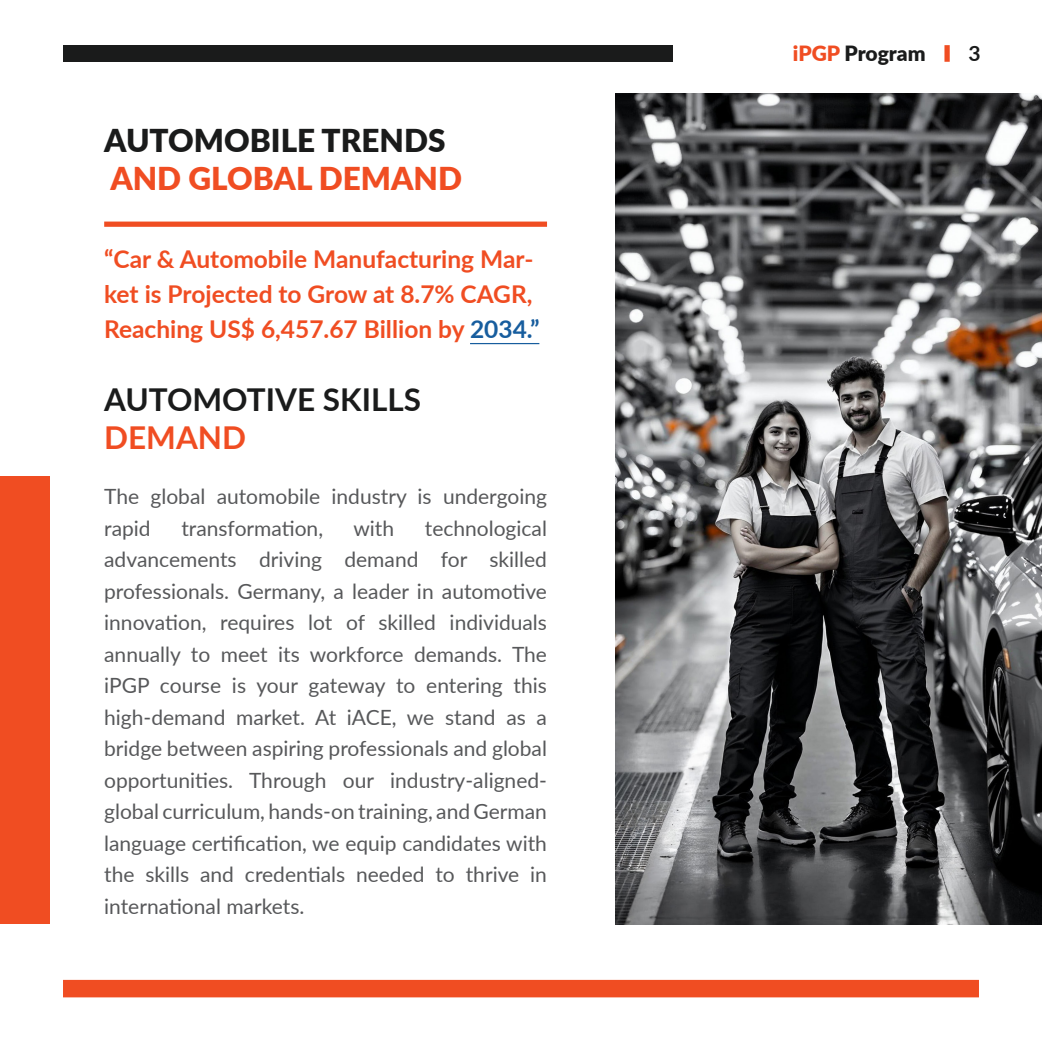
<style>
.page{position:relative;width:1042px;height:1042px;background:#fff}
.page>*{position:absolute;margin:0;border:0;box-sizing:border-box;transform-origin:0 0}
.Subtitle_2{font:700 31.5px/37.8px "Lato";color:#1a1b1b}
.Subtitle{font:900 31.5px "Lato";color:#1a1b1b}
.Subtitle-2{font:900 31.5px "Lato";color:#f04d22}
.Text_Bold{font:700 24.5px/35px "Lato";color:#f04d22}
.Text_Area_Black{font:21px/31.5px "Lato";color:#57585a}
.t1{font:900 21px "Lato";letter-spacing:-.005em;color:#1a1b1b}
.t2{font:700 21px "Lato";color:#1a1b1b}
.s1{color:#175d9e}
.s2{color:#f04d22}
</style>
<div class="page">
<div style="left:944px;top:45px;width:5px;height:17px;background:#f04d22"></div>
<div style="left:63px;top:45px;width:610px;height:17px;background:#1a1b1b"></div>
<div style="left:63px;top:980px;width:916px;height:17px;background:#f04d22"></div>
<img style="left:615px;top:94px;width:427px;height:830px">
<hr style="left:470px;top:343px;width:69px;height:1px;background:#175d9e">
<div style="left:0;top:476px;width:50px;height:448px;background:#f04d22"></div>
<div style="left:104px;top:222px;width:443px;height:5px;background:#f04d22"></div>
<p class="Subtitle" style="left:104px;top:117px;width:343px">AUTOMOBILE TRENDS</p>
<p class="Subtitle-2" style="left:110px;top:155px;width:353px">AND GLOBAL DEMAND</p>
<p class="Text_Bold" style="left:104px;top:240px;width:437px">“Car &amp; Automobile Manufacturing Mar&shy;ket is Projected to Grow at 8.7% CAGR,<br>Reaching US$ 6,457.67 Billion by <span class="s1">2034.”</span></p>
<p class="Subtitle_2" style="left:104px;top:380px;width:318px">AUTOMOTIVE SKILLS<br><span class="s2">DEMAND</span></p>
<p class="Text_Area_Black" style="left:104px;top:480px;width:444px">The global automobile industry is undergoing rapid</p>
<p class="Text_Area_Black" style="left:104px;top:511px;width:444px;text-align:justify;text-indent:321px">technological advancements driving demand for skilled professionals. Germany, a leader in automotive innovation, requires lot of skilled individuals annually to meet its workforce demands. The iPGP course is your gateway to entering this high-demand market. At iACE, we stand as a bridge between aspiring professionals and global opportunities. Through our industry-aligned&shy;global curriculum, hands-on training, and German language certification, we equip candidates with the skills and credentials needed to thrive in international markets.</p>
<p class="Text_Area_Black" style="left:181px;top:511px;width:143px">transformation,</p>
<p class="Text_Area_Black" style="left:353px;top:511px;width:42px">with</p>
<p class="t1" style="left:793px;top:37px;width:134px"><span class="s2">iPGP</span> Program</p>
<p class="t2" style="left:968px;top:38px;width:14px">3</p>
</div>
